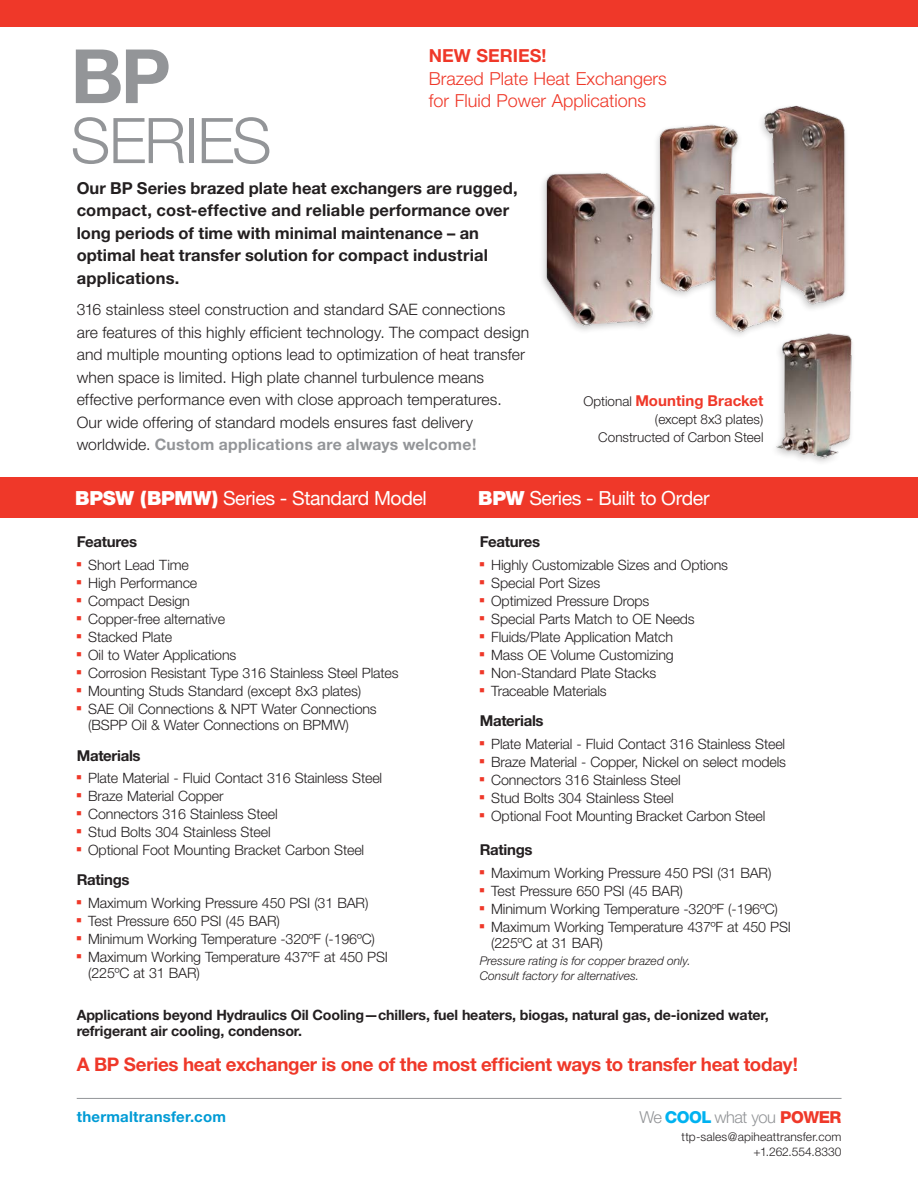
<style>
.page{position:relative;width:918px;height:1188px;background:#fff}
.page>*{position:absolute;margin:0;border:0;box-sizing:border-box;transform-origin:0 0}
.t1{font:700 75px "Helvetica Neue";color:#939598}
.t2{font:300 63px "Helvetica Neue";letter-spacing:-.025em;color:#939598}
.t3{font:19.5px "Helvetica Neue";letter-spacing:-.02em;color:#fff}
.t4{font:700 18.75px "Helvetica Neue";letter-spacing:-.015em;color:#ef3829}
.t5{font:300 18px/22.5px "Helvetica Neue";color:#ef3829}
.t6{font:700 18px "Helvetica Neue";color:#ef3829}
.t7{font:700 16.5px/22.5px "Helvetica Neue";color:#231f20}
.t8{font:300 16.5px "Helvetica Neue";letter-spacing:-.03em;color:#939598}
.t9{font:300 15.75px/22.5px "Helvetica Neue";letter-spacing:.005em;color:#231f20}
.t10{font:700 15px "Helvetica Neue";letter-spacing:-.02em;color:#231f20}
.t11{font:700 15px "Helvetica Neue";color:#ef3829}
.t12{font:700 15px "Helvetica Neue";letter-spacing:.015em;color:#009bd5}
.t13{font:300 14.25px/18px "Helvetica Neue";letter-spacing:-.01em;color:#231f20}
.t14{font:700 14.25px/16.5px "Helvetica Neue";letter-spacing:-.01em;color:#231f20}
.t15{font:300 13.5px/18px "Helvetica Neue";color:#231f20;text-align:right}
.t16{font:italic 300 12px/15px "Helvetica Neue";letter-spacing:.005em;color:#231f20}
.t17{font:300 12px/15px "Helvetica Neue";letter-spacing:.01em;color:#231f20;text-align:right}
.s1{font-weight:700;color:#939598}
.s2{font-weight:900}
.s3{font-weight:300;font-size:13.5px;color:#231f20}
.s4{font-weight:800;color:#00b2f0}
.s5{font-weight:800;color:#ef3829}
</style>
<div class="page">
<img style="left:761px;top:105px;width:85px;height:204px">
<div style="left:0;top:477px;width:918px;height:41px;background:#ef3829"></div>
<img style="left:656px;top:124px;width:83px;height:172px">
<img style="left:542px;top:164px;width:122px;height:167px">
<img style="left:776px;top:333px;width:77px;height:129px">
<img style="left:698px;top:173px;width:105px;height:172px">
<div style="left:0;top:0;width:918px;height:27px;background:#ef3829"></div>
<hr style="left:77px;top:1098px;width:765px;height:1px;background:#939598">
<h1 class="t1" style="left:71px;top:30px;width:102px">BP</h1>
<h2 class="t2" style="left:71px;top:102px;width:203px">SERIES</h2>
<p class="t6" style="left:429px;top:45px;width:119px">NEW SERIES!</p>
<p class="t5" style="left:429px;top:67px;width:239px">Brazed Plate Heat Exchangers for Fluid Power Applications</p>
<p class="t7" style="left:77px;top:176px;width:442px">Our BP Series brazed plate heat exchangers are rugged, compact, cost-effective and reliable performance over long periods of time with minimal maintenance – an optimal heat transfer solution for compact industrial applications.</p>
<p class="t9" style="left:77px;top:298px;width:454px">316 stainless steel construction and standard SAE connections are features of this highly efficient technology. The compact design and multiple mounting options lead to optimization of heat transfer when space is limited. High plate channel turbulence means effective performance even with close approach temperatures.<br>Our wide offering of standard models ensures fast delivery worldwide. <span class="s1">Custom applications are always welcome!</span></p>
<h3 class="t3" style="left:75px;top:486px;width:353px"><span class="s2">BPSW (BPMW)</span> Series - Standard Model</h3>
<h3 class="t3" style="left:478px;top:486px;width:233px"><span class="s2">BPW</span> Series - Built to Order</h3>
<p class="t11" style="left:584px;top:391px;width:181px"><span class="s3">Optional</span> Mounting Bracket</p>
<p class="t15" style="left:598px;top:410px;width:167px">(except 8x3 plates)<br>Constructed of Carbon Steel</p>
<p class="t10" style="left:480px;top:533px;width:62px">Features</p>
<p class="t13" style="left:480px;top:555px;width:250px"><sup>n</sup> Highly Customizable Sizes and Options <sup>n</sup> Special Port Sizes<br><sup>n</sup> Optimized Pressure Drops<br><sup>n</sup> Special Parts Match to OE Needs<br><sup>n</sup> Fluids/Plate Application Match<br><sup>n</sup> Mass OE Volume Customizing<br><sup>n</sup> Non-Standard Plate Stacks<br><sup>n</sup> Traceable Materials</p>
<p class="t10" style="left:480px;top:712px;width:65px">Materials</p>
<p class="t13" style="left:480px;top:734px;width:308px"><sup>n</sup> Plate Material - Fluid Contact 316 Stainless Steel <sup>n</sup> Braze Material - Copper, Nickel on select models <sup>n</sup> Connectors 316 Stainless Steel<br><sup>n</sup> Stud Bolts 304 Stainless Steel<br><sup>n</sup> Optional Foot Mounting Bracket Carbon Steel</p>
<p class="t10" style="left:480px;top:841px;width:54px">Ratings</p>
<p class="t13" style="left:480px;top:864px;width:313px"><sup>n</sup> Maximum Working Pressure 450 PSI (31 BAR)<br><sup>n</sup> Test Pressure 650 PSI (45 BAR)<br><sup>n</sup> Minimum Working Temperature -320ºF (-196ºC)<br><sup>n</sup> Maximum Working Temperature 437ºF at 450 PSI</p>
<p class="t13" style="left:491px;top:934px;width:113px">(225ºC at 31 BAR)</p>
<p class="t16" style="left:480px;top:953px;width:212px">Pressure rating is for copper brazed only.<br>Consult factory for alternatives.</p>
<p class="t14" style="left:77px;top:1006px;width:693px">Applications beyond Hydraulics Oil Cooling—chillers, fuel heaters, biogas, natural gas, de-ionized water, refrigerant air cooling, condensor.</p>
<p class="t10" style="left:77px;top:533px;width:62px">Features</p>
<p class="t13" style="left:77px;top:555px;width:323px"><sup>n</sup> Short Lead Time<br><sup>n</sup> High Performance<br><sup>n</sup> Compact Design<br><sup>n</sup> Copper-free alternative<br><sup>n</sup> Stacked Plate<br><sup>n</sup> Oil to Water Applications<br><sup>n</sup> Corrosion Resistant Type 316 Stainless Steel Plates <sup>n</sup> Mounting Studs Standard (except 8x3 plates)<br><sup>n</sup> SAE Oil Connections &amp; NPT Water Connections</p>
<p class="t13" style="left:88px;top:716px;width:262px">(BSPP Oil &amp; Water Connections on BPMW)</p>
<p class="t10" style="left:77px;top:746px;width:65px">Materials</p>
<p class="t13" style="left:77px;top:769px;width:307px"><sup>n</sup> Plate Material - Fluid Contact 316 Stainless Steel <sup>n</sup> Braze Material Copper<br><sup>n</sup> Connectors 316 Stainless Steel<br><sup>n</sup> Stud Bolts 304 Stainless Steel<br><sup>n</sup> Optional Foot Mounting Bracket Carbon Steel</p>
<p class="t10" style="left:77px;top:871px;width:54px">Ratings</p>
<p class="t13" style="left:77px;top:894px;width:313px"><sup>n</sup> Maximum Working Pressure 450 PSI (31 BAR)<br><sup>n</sup> Test Pressure 650 PSI (45 BAR)<br><sup>n</sup> Minimum Working Temperature -320ºF (-196ºC)<br><sup>n</sup> Maximum Working Temperature 437ºF at 450 PSI</p>
<p class="t13" style="left:88px;top:964px;width:113px">(225ºC at 31 BAR)</p>
<h3 class="t4" style="left:77px;top:1052px;width:723px">A BP Series heat exchanger is one of the most efficient ways to transfer heat today!</h3>
<p class="t12" style="left:77px;top:1107px;width:151px">thermaltransfer.com</p>
<p class="t8" style="left:639px;top:1107px;width:204px">We <span class="s4">COOL</span> what you <span class="s5">POWER</span></p>
<p class="t17" style="left:682px;top:1129px;width:161px">ttp-sales@apiheattransfer.com +1.262.554.8330</p>
</div>
